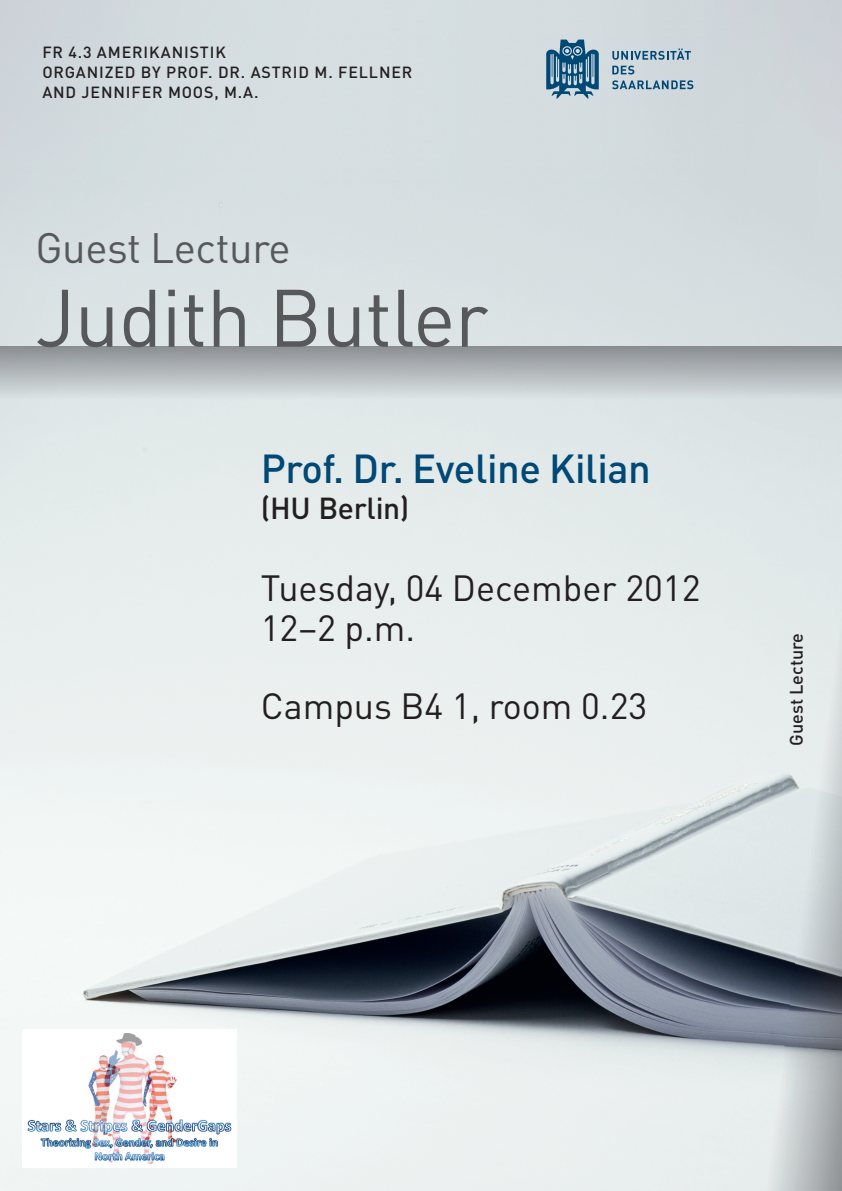
<style>
.page{position:relative;width:842px;height:1191px;background:#fff}
.page>*{position:absolute;margin:0;border:0;box-sizing:border-box;transform-origin:0 0}
.t1{font:80px "DIN Offc";letter-spacing:-.01em;color:#57585a}
.t2{font:42px "DIN Offc";letter-spacing:-.01em;color:#57585a}
.t3{font:500 40px "DIN Offc";letter-spacing:-.01em;color:#004876}
.t4{font:36px/40px "DIN Offc";color:#231f20}
.t5{font:500 30px "DIN Offc";letter-spacing:-.01em;color:#231f20}
.t6{font:500 18px "DIN Offc";color:#231f20}
.t7{font:500 16px/20px "DIN Offc";letter-spacing:.055em;color:#231f20}
</style>
<div class="page">
<img style="left:0;top:0;width:842px;height:1191px">
<img style="left:766px;top:598px;width:76px;height:593px">
<svg style="left:546px;top:40px;width:53px;height:59px;background:#5b87a2"></svg>
<svg style="left:612px;top:49px;width:79px;height:11px"></svg>
<svg style="left:612px;top:66px;width:22px;height:8px"></svg>
<svg style="left:612px;top:80px;width:81px;height:9px"></svg>
<img style="left:0;top:346px;width:842px;height:53px">
<img style="left:23px;top:1029px;width:213px;height:138px">
<p class="t7" style="left:42px;top:42px;width:371px">FR 4.3 AMERIKANISTIK<br>ORGANIZED BY PROF. DR. ASTRID M. FELLNER<br>AND JENNIFER MOOS, M.A.</p>
<h2 class="t2" style="left:35px;top:221px;width:257px">Guest Lecture</h2>
<h1 class="t1" style="left:35px;top:268px;width:454px">Judith Butler</h1>
<h3 class="t3" style="left:261px;top:443px;width:392px">PROF. DR. EVELINE KILIAN</h3>
<h3 class="t5" style="left:261px;top:489px;width:150px">(HU BERLIN)</h3>
<h3 class="t4" style="left:261px;top:567px;width:441px">Tuesday, 04 December 2012<br>12–2 p.m.</h3>
<h3 class="t4" style="left:261px;top:685px;width:388px">Campus B4 1, room 0.23</h3>
<p class="t6" style="left:785px;top:746px;width:114px;rotate:-90deg">GUEST LECTURE</p>
</div>
